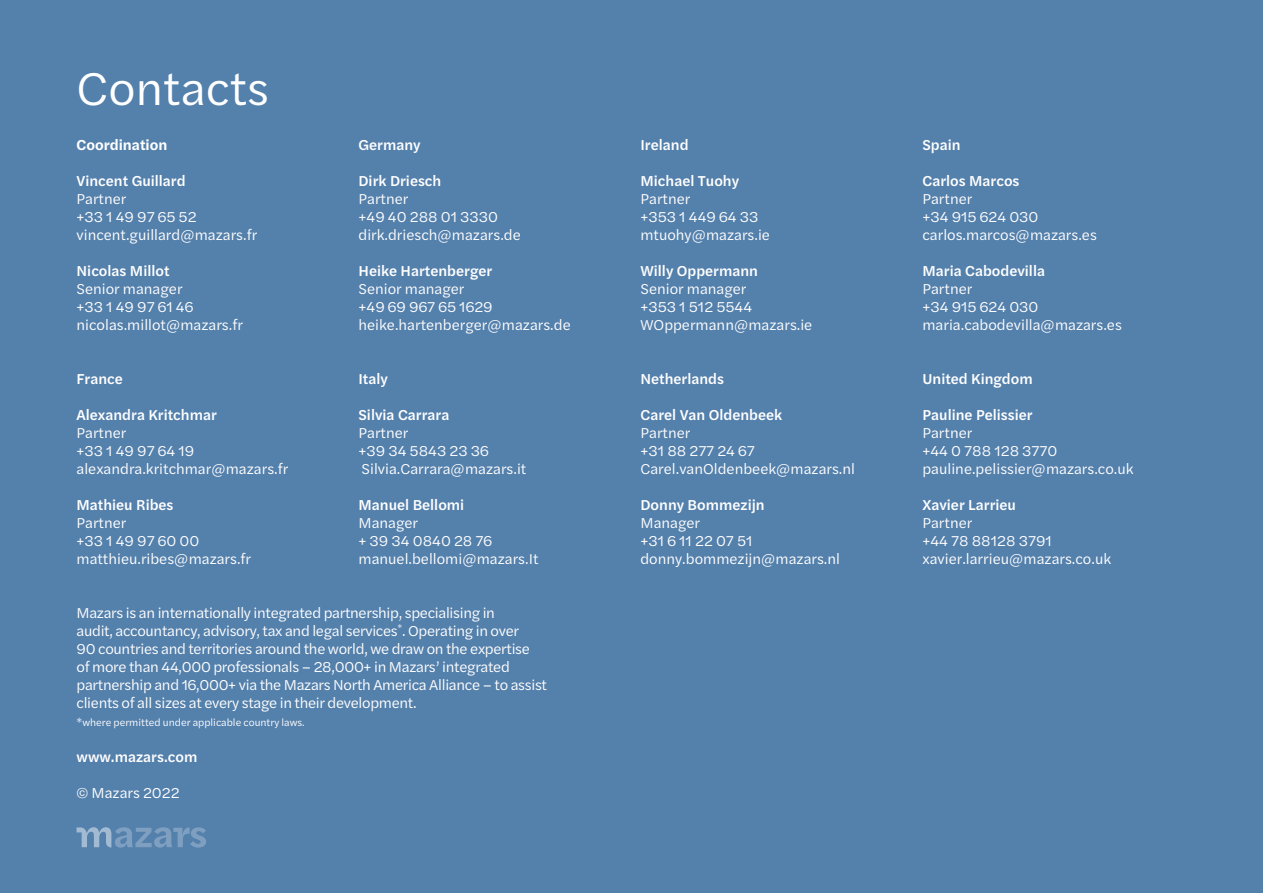
<style>
.page{position:relative;width:1263px;height:893px;background:#5480ac}
.page>*{position:absolute;margin:0;border:0;box-sizing:border-box;transform-origin:0 0}
.t1{font:48px "Halyard Text";color:#fff}
.t2{font:15px/18px "Halyard Text";color:#fff}
.t3{font:15px/18px "Halyard Text";letter-spacing:-.02em;color:#fff}
.t4{font:500 15px "Halyard Text";color:#fff}
.t5{font:600 15px "Halyard Text";color:#fff}
.t6{font:10.5px "Halyard Text";color:#fff}
</style>
<div class="page">
<svg style="left:77px;top:827px;width:129px;height:21px;background:#6e93b8"></svg>
<h1 class="t1" style="left:77px;top:54px;width:194px">Contacts</h1>
<p class="t5" style="left:77px;top:134px;width:92px">Coordination</p>
<p class="t4" style="left:77px;top:170px;width:111px">Vincent Guillard</p>
<p class="t2" style="left:77px;top:189px;width:182px">Partner<br>+33 1 49 97 65 52 vincent.guillard@mazars.fr</p>
<p class="t4" style="left:77px;top:260px;width:95px">Nicolas Millot</p>
<p class="t2" style="left:77px;top:279px;width:168px">Senior manager<br>+33 1 49 97 61 46 nicolas.millot@mazars.fr</p>
<p class="t4" style="left:77px;top:368px;width:48px">France</p>
<p class="t4" style="left:77px;top:404px;width:142px">Alexandra Kritchmar</p>
<p class="t2" style="left:77px;top:423px;width:213px">Partner<br>+33 1 49 97 64 19 alexandra.kritchmar@mazars.fr</p>
<p class="t4" style="left:77px;top:494px;width:99px">Mathieu Ribes</p>
<p class="t2" style="left:77px;top:513px;width:176px">Partner<br>+33 1 49 97 60 00 matthieu.ribes@mazars.fr</p>
<p class="t4" style="left:358px;top:134px;width:64px">Germany</p>
<p class="t4" style="left:358px;top:170px;width:84px">Dirk Driesch</p>
<p class="t2" style="left:358px;top:189px;width:164px">Partner<br>+49 40 288 01 3330 dirk.driesch@mazars.de</p>
<p class="t4" style="left:358px;top:260px;width:135px">Heike Hartenberger</p>
<p class="t2" style="left:358px;top:279px;width:214px">Senior manager<br>+49 69 967 65 1629 heike.hartenberger@mazars.de</p>
<p class="t4" style="left:358px;top:368px;width:31px">Italy</p>
<p class="t4" style="left:358px;top:404px;width:92px">Silvia Carrara</p>
<p class="t2" style="left:358px;top:423px;width:169px">Partner<br>+39 34 5843 23 36<br>Silvia.Carrara@mazars.it</p>
<p class="t4" style="left:358px;top:494px;width:107px">Manuel Bellomi</p>
<p class="t2" style="left:358px;top:513px;width:181px">Manager<br>+ 39 34 0840 28 76 manuel.bellomi@mazars.It</p>
<p class="t3" style="left:77px;top:603px;width:472px">Mazars is an internationally integrated partnership, specialising in<br>audit, accountancy, advisory, tax and legal services<sup>*</sup>. Operating in over<br>90 countries and territories around the world, we draw on the expertise<br>of more than 44,000 professionals – 28,000+ in Mazars’ integrated partnership and 16,000+ via the Mazars North America Alliance – to assist clients of all sizes at every stage in their development.</p>
<p class="t6" style="left:77px;top:715px;width:230px">*where permitted under applicable country laws.</p>
<p class="t4" style="left:77px;top:746px;width:122px">www.mazars.com</p>
<p class="t2" style="left:77px;top:783px;width:105px">© Mazars 2022</p>
<p class="t4" style="left:640px;top:134px;width:50px">Ireland</p>
<p class="t4" style="left:640px;top:170px;width:100px">Michael Tuohy</p>
<p class="t2" style="left:640px;top:189px;width:131px">Partner<br>+353 1 449 64 33 mtuohy@mazars.ie</p>
<p class="t4" style="left:640px;top:260px;width:119px">Willy Oppermann</p>
<p class="t2" style="left:640px;top:279px;width:173px">Senior manager<br>+353 1 512 5544<br>WOppermann@mazars.ie</p>
<p class="t4" style="left:640px;top:368px;width:85px">Netherlands</p>
<p class="t4" style="left:640px;top:404px;width:143px">Carel Van Oldenbeek</p>
<p class="t2" style="left:640px;top:423px;width:216px">Partner<br>+31 88 277 24 67<br>Carel.vanOldenbeek@mazars.nl</p>
<p class="t4" style="left:640px;top:494px;width:126px">Donny Bommezijn</p>
<p class="t2" style="left:640px;top:513px;width:201px">Manager<br>+31 6 11 22 07 51 donny.bommezijn@mazars.nl</p>
<p class="t4" style="left:922px;top:134px;width:40px">Spain</p>
<p class="t4" style="left:922px;top:170px;width:99px">Carlos Marcos</p>
<p class="t2" style="left:922px;top:189px;width:176px">Partner<br>+34 915 624 030 carlos.marcos@mazars.es</p>
<p class="t4" style="left:922px;top:260px;width:124px">Maria Cabodevilla</p>
<p class="t2" style="left:922px;top:279px;width:201px">Partner<br>+34 915 624 030 maria.cabodevilla@mazars.es</p>
<p class="t4" style="left:922px;top:368px;width:112px">United Kingdom</p>
<p class="t4" style="left:922px;top:404px;width:112px">Pauline Pelissier</p>
<p class="t2" style="left:922px;top:423px;width:213px">Partner<br>+44 0 788 128 3770 pauline.pelissier@mazars.co.uk</p>
<p class="t4" style="left:922px;top:494px;width:95px">Xavier Larrieu</p>
<p class="t2" style="left:922px;top:513px;width:190px">Partner<br>+44 78 88128 3791 xavier.larrieu@mazars.co.uk</p>
</div>
